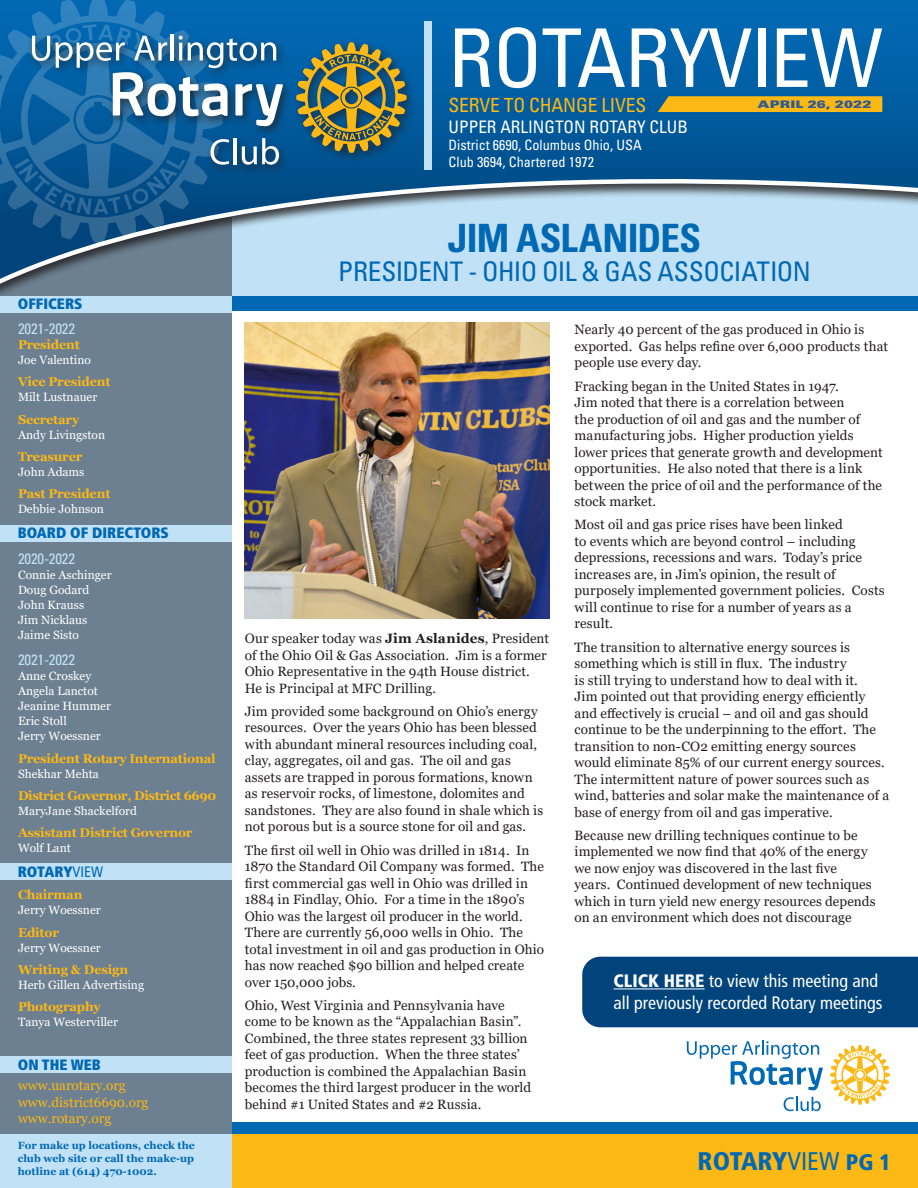
<style>
.page{position:relative;width:918px;height:1188px;background:#fff}
.page>*{position:absolute;margin:0;border:0;box-sizing:border-box;transform-origin:0 0}
.t1{font:condensed 81px "Univers";letter-spacing:-.01em;color:#fff}
.t2{font:700 condensed 39px "Univers LT Std";letter-spacing:-.02em;color:#0168b3}
.t3{font:condensed 27px "Univers LT Std";letter-spacing:-.015em;color:#0168b3}
.t4{font:900 condensed 25.5px "Frutiger";letter-spacing:-.02em;color:#0168b3}
.t5{font:condensed 19.5px "Univers";letter-spacing:-.01em;color:#fcb814}
.t6{font:condensed 18px/21.6px "Frutiger";color:#fff}
.t7{font:condensed 17.25px "Univers";color:#fff}
.t8{font:900 condensed 15px "Frutiger";color:#0168b3}
.t9{font:condensed 15px "Univers";letter-spacing:-.01em;color:#c1e2f6}
.t10{font:condensed 14.25px "Univers";color:#fff}
.t11{font:13.5px/16.5px "Georgia";letter-spacing:.01em;color:#231f20}
.t12{font:13.5px "Georgia";color:#fcb814}
.t13{font:700 12.75px "Georgia";letter-spacing:-.015em;color:#fcb814}
.t14{font:12px "Georgia";color:#fff}
.t15{font:700 10.5px "Georgia";color:#0168b3}
.t16{font:900 expanded 10.5px "Univers LT";letter-spacing:.03em;color:#325b8f}
.s1{font-weight:400}
.s2{font-weight:700}
.s3{font-weight:900}
.s4{font-size:22.5px}
</style>
<div class="page">
<div style="left:231px;top:296px;width:687px;height:15px;background:#0168b3"></div>
<div style="left:231px;top:1122px;width:687px;height:39px;background:#0168b3"></div>
<div style="left:0;top:1134px;width:918px;height:54px;background:#fcb814"></div>
<div style="left:0;top:0;width:231px;height:1188px;background:#6c8091"></div>
<div style="left:0;top:1134px;width:231px;height:54px;background:#c1e2f6"></div>
<div style="left:0;top:0;width:918px;height:304px;background:#231f20;opacity:.85"></div>
<svg style="left:0;top:0;width:918px;height:294px;background:#5290bd"></svg>
<svg style="left:0;top:0;width:223px;height:243px;background:#1b639a"></svg>
<div style="left:27px;top:30px;width:391px;height:146px;background:#231f20;opacity:.75"></div>
<svg style="left:296px;top:42px;width:111px;height:111px;background:#677758"></svg>
<svg style="left:32px;top:36px;width:18px;height:25px"></svg>
<hr style="left:170px;top:34px;width:4px;height:26px;background:#fff">
<svg style="left:56px;top:36px;width:227px;height:90px;background:#4a85b1"></svg>
<svg style="left:210px;top:139px;width:19px;height:26px"></svg>
<hr style="left:233px;top:138px;width:3px;height:26px;background:#fff">
<svg style="left:242px;top:138px;width:37px;height:27px"></svg>
<div style="left:424px;top:21px;width:8px;height:149px;background:#c1e2f6"></div>
<svg style="left:658px;top:96px;width:224px;height:16px;background:#f2b419"></svg>
<div style="left:0;top:296px;width:231px;height:16px;background:#c1e2f6"></div>
<div style="left:0;top:525px;width:231px;height:16px;background:#c1e2f6"></div>
<div style="left:0;top:864px;width:231px;height:16px;background:#c1e2f6"></div>
<div style="left:0;top:1057px;width:231px;height:16px;background:#c1e2f6"></div>
<svg style="left:830px;top:1045px;width:60px;height:60px"></svg>
<svg style="left:687px;top:1041px;width:136px;height:49px"></svg>
<svg style="left:784px;top:1097px;width:37px;height:14px"></svg>
<div style="left:582px;top:957px;width:336px;height:70px;background:#00447b"></div>
<hr style="left:614px;top:988px;width:91px;height:1px;background:#fff">
<img style="left:245px;top:322px;width:305px;height:297px">
<p class="t8" style="left:18px;top:295px;width:66px">OFFICERS</p>
<p class="t9" style="left:18px;top:319px;width:59px">2021-2022</p>
<p class="t13" style="left:18px;top:335px;width:63px">President</p>
<p class="t14" style="left:18px;top:353px;width:74px">Joe Valentino</p>
<p class="t13" style="left:18px;top:372px;width:94px">Vice President</p>
<p class="t14" style="left:18px;top:390px;width:81px">Milt Lustnauer</p>
<p class="t13" style="left:18px;top:410px;width:63px">Secretary</p>
<p class="t14" style="left:18px;top:427px;width:89px">Andy Livingston</p>
<p class="t13" style="left:18px;top:447px;width:66px">Treasurer</p>
<p class="t14" style="left:18px;top:465px;width:68px">John Adams</p>
<p class="t13" style="left:18px;top:484px;width:94px">Past President</p>
<p class="t14" style="left:18px;top:502px;width:87px">Debbie Johnson</p>
<p class="t8" style="left:18px;top:524px;width:153px">BOARD OF DIRECTORS</p>
<p class="t9" style="left:18px;top:549px;width:59px">2020-2022</p>
<p class="t14" style="left:18px;top:567px;width:95px">Connie Aschinger</p>
<p class="t14" style="left:18px;top:582px;width:73px">Doug Godard</p>
<p class="t14" style="left:18px;top:597px;width:68px">John Krauss</p>
<p class="t14" style="left:18px;top:612px;width:71px">Jim Nicklaus</p>
<p class="t14" style="left:18px;top:627px;width:63px">Jaime Sisto</p>
<p class="t9" style="left:18px;top:651px;width:59px">2021-2022</p>
<p class="t14" style="left:18px;top:669px;width:75px">Anne Croskey</p>
<p class="t14" style="left:18px;top:684px;width:82px">Angela Lanctot</p>
<p class="t14" style="left:18px;top:699px;width:94px">Jeanine Hummer</p>
<p class="t14" style="left:18px;top:714px;width:50px">Eric Stoll</p>
<p class="t14" style="left:18px;top:729px;width:84px">Jerry Woessner</p>
<p class="t13" style="left:18px;top:749px;width:199px">President Rotary International</p>
<p class="t14" style="left:18px;top:766px;width:82px">Shekhar Mehta</p>
<p class="t13" style="left:18px;top:786px;width:200px">District Governor, District 6690</p>
<p class="t14" style="left:18px;top:804px;width:121px">MaryJane Shackelford</p>
<p class="t13" style="left:18px;top:823px;width:176px">Assistant District Governor</p>
<p class="t14" style="left:18px;top:841px;width:54px">Wolf Lant</p>
<p class="t8" style="left:18px;top:862px;width:87px">ROTARY<span class="s1">VIEW</span></p>
<p class="t13" style="left:18px;top:885px;width:66px">Chairman</p>
<p class="t14" style="left:18px;top:903px;width:84px">Jerry Woessner</p>
<p class="t13" style="left:18px;top:923px;width:42px">Editor</p>
<p class="t14" style="left:18px;top:940px;width:84px">Jerry Woessner</p>
<p class="t13" style="left:18px;top:960px;width:112px">Writing &amp; Design</p>
<p class="t14" style="left:18px;top:978px;width:128px">Herb Gillen Advertising</p>
<p class="t13" style="left:18px;top:997px;width:84px">Photography</p>
<p class="t14" style="left:18px;top:1015px;width:102px">Tanya Westerviller</p>
<p class="t8" style="left:18px;top:1055px;width:85px">ON THE WEB</p>
<p class="t12" style="left:18px;top:1077px;width:109px">www.uarotary.org</p>
<p class="t12" style="left:18px;top:1094px;width:132px">www.district6690.org</p>
<p class="t12" style="left:18px;top:1110px;width:95px">www.rotary.org</p>
<p class="t15" style="left:18px;top:1138px;width:179px">For make up locations, check the</p>
<p class="t15" style="left:18px;top:1150px;width:178px">club web site or call the make-up</p>
<p class="t15" style="left:18px;top:1163px;width:140px">hotline at (614) 470-1002.</p>
<p class="t1" style="left:449px;top:7px;width:436px">ROTARYVIEW</p>
<p class="t5" style="left:449px;top:93px;width:199px">SERVE TO CHANGE LIVES</p>
<p class="t7" style="left:449px;top:116px;width:241px">UPPER ARLINGTON ROTARY CLUB</p>
<p class="t10" style="left:449px;top:136px;width:195px">District 6690, Columbus Ohio, USA</p>
<p class="t10" style="left:449px;top:153px;width:147px">Club 3694, Chartered 1972</p>
<p class="t16" style="left:758px;top:98px;width:115px">APRIL 26, 2022</p>
<p class="t2" style="left:448px;top:215px;width:255px">JIM ASLANIDES</p>
<p class="t3" style="left:338px;top:254px;width:474px">PRESIDENT - OHIO OIL &amp; GAS ASSOCIATION</p>
<p class="t11" style="left:245px;top:630px;width:306px">Our speaker today was <span class="s2">Jim Aslanides</span>, President of the Ohio Oil &amp; Gas Association. Jim is a former Ohio Representative in the 94th House district.<br>He is Principal at MFC Drilling.</p>
<p class="t11" style="left:245px;top:703px;width:300px">Jim provided some background on Ohio’s energy resources. Over the years Ohio has been blessed with abundant mineral resources including coal, clay, aggregates, oil and gas. The oil and gas assets are trapped in porous formations, known as reservoir rocks, of limestone, dolomites and sandstones. They are also found in shale which is not porous but is a source stone for oil and gas.</p>
<p class="t11" style="left:245px;top:842px;width:301px">The first oil well in Ohio was drilled in 1814. In 1870 the Standard Oil Company was formed. The first commercial gas well in Ohio was drilled in 1884 in Findlay, Ohio. For a time in the 1890’s Ohio was the largest oil producer in the world.<br>There are currently 56,000 wells in Ohio. The total investment in oil and gas production in Ohio has now reached $90 billion and helped create over 150,000 jobs.</p>
<p class="t11" style="left:245px;top:997px;width:288px">Ohio, West Virginia and Pennsylvania have come to be known as the “Appalachian Basin”.<br>Combined, the three states represent 33 billion feet of gas production. When the three states’ production is combined the Appalachian Basin becomes the third largest producer in the world behind #1 United States and #2 Russia.</p>
<p class="t11" style="left:575px;top:322px;width:315px">Nearly 40 percent of the gas produced in Ohio is exported. Gas helps refine over 6,000 products that people use every day.</p>
<p class="t11" style="left:575px;top:378px;width:310px">Fracking began in the United States in 1947.<br>Jim noted that there is a correlation between<br>the production of oil and gas and the number of manufacturing jobs. Higher production yields lower prices that generate growth and development opportunities. He also noted that there is a link between the price of oil and the performance of the stock market.</p>
<p class="t11" style="left:575px;top:517px;width:312px">Most oil and gas price rises have been linked<br>to events which are beyond control – including depressions, recessions and wars. Today’s price increases are, in Jim’s opinion, the result of purposely implemented government policies. Costs will continue to rise for a number of years as a result.</p>
<p class="t11" style="left:575px;top:639px;width:316px">The transition to alternative energy sources is something which is still in flux. The industry<br>is still trying to understand how to deal with it.<br>Jim pointed out that providing energy efficiently and effectively is crucial – and oil and gas should continue to be the underpinning to the effort. The transition to non-CO2 emitting energy sources would eliminate 85% of our current energy sources.<br>The intermittent nature of power sources such as wind, batteries and solar make the maintenance of a base of energy from oil and gas imperative.</p>
<p class="t11" style="left:575px;top:827px;width:303px">Because new drilling techniques continue to be implemented we now find that 40% of the energy we now enjoy was discovered in the last five years. Continued development of new techniques which in turn yield new energy resources depends on an environment which does not discourage</p>
<p class="t6" style="left:614px;top:970px;width:270px"><span class="s3">CLICK HERE</span> to view this meeting and all previously recorded Rotary meetings</p>
<p class="t4" style="left:698px;top:1146px;width:195px">ROTARY<span class="s1">VIEW</span> <span class="s4">PG 1</span></p>
</div>
